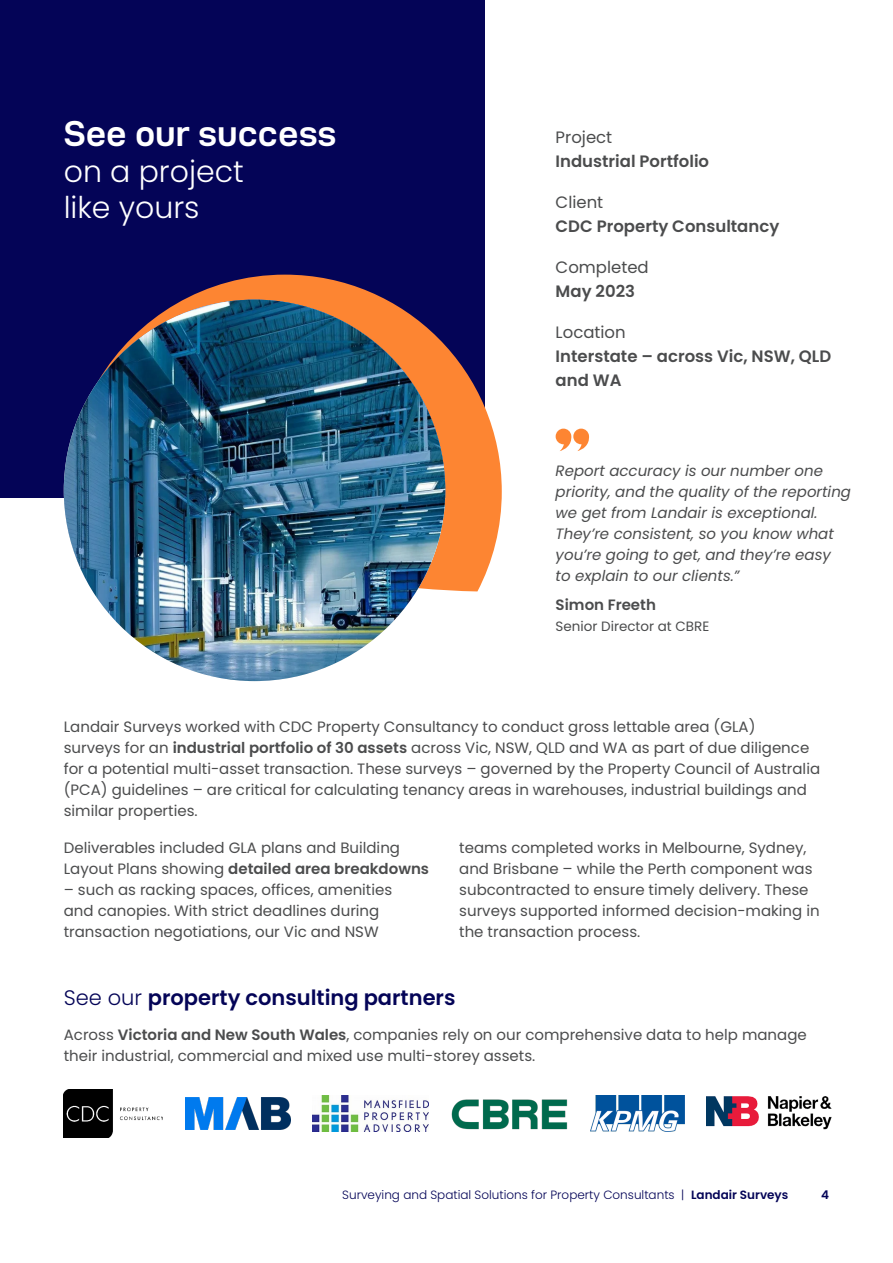
<style>
.page{position:relative;width:893px;height:1263px;background:#fff}
.page>*{position:absolute;margin:0;border:0;box-sizing:border-box;transform-origin:0 0}
.t1{font:36px "D DIN Exp Bold";color:#fff}
.t2{font:300 30px/36px "Poppins";color:#fff}
.t3{font:600 21px "Poppins";color:#040457}
.t4{font:600 16.5px/24px "Poppins";color:#4b4c4d}
.t5{font:16.5px/24px "Poppins";color:#4b4c4d}
.t6{font:15px/21px "Poppins";color:#4b4c4d}
.t7{font:italic 15px/21px "Poppins";color:#4b4c4d}
.t8{font:600 15px "Poppins";color:#4b4c4d}
.t9{font:13.5px "Poppins";color:#4b4c4d}
.t10{font:300 12px "Poppins";color:#040457}
.t11{font:600 12px "Poppins";color:#040457}
.s1{font-weight:400}
.s2{font-weight:600}
.s3{font-weight:300}
</style>
<div class="page">
<div style="left:0;top:0;width:485px;height:497px;background:#040457"></div>
<svg style="left:98px;top:275px;width:404px;height:316px;fill:#fd8532"></svg>
<img style="left:64px;top:300px;width:381px;height:381px;border-radius:191px">
<svg style="left:556px;top:429px;width:33px;height:22px"></svg>
<img style="left:64px;top:1089px;width:99px;height:49px">
<img style="left:185px;top:1097px;width:105px;height:33px">
<img style="left:312px;top:1095px;width:116px;height:36px">
<img style="left:451px;top:1099px;width:117px;height:31px">
<img style="left:590px;top:1095px;width:94px;height:37px">
<img style="left:707px;top:1096px;width:125px;height:34px">
<p class="t1" style="left:64px;top:114px;width:274px">See our success</p>
<p class="t2" style="left:64px;top:154px;width:182px">on a project like yours</p>
<p class="t4" style="left:556px;top:126px;width:155px"><span class="s1">Project<br></span>Industrial Portfolio</p>
<p class="t4" style="left:556px;top:191px;width:225px"><span class="s1">Client<br></span>CDC Property Consultancy</p>
<p class="t5" style="left:556px;top:256px;width:95px">Completed<br><span class="s2">May 2023</span></p>
<p class="t4" style="left:556px;top:321px;width:277px"><span class="s1">Location<br></span>Interstate – across Vic, NSW, QLD and WA</p>
<p class="t7" style="left:556px;top:460px;width:297px">Report accuracy is our number one priority, and the quality of the reporting we get from Landair is exceptional.<br>They’re consistent, so you know what you’re going to get, and they’re easy<br>to explain to our clients.”</p>
<p class="t8" style="left:556px;top:596px;width:102px">Simon Freeth</p>
<p class="t9" style="left:556px;top:619px;width:155px">Senior Director at CBRE</p>
<p class="t6" style="left:64px;top:716px;width:758px">Landair Surveys worked with CDC Property Consultancy to conduct gross lettable area (GLA)<br>surveys for an <span class="s2">industrial portfolio of 30 assets</span> across Vic, NSW, QLD and WA as part of due diligence for a potential multi-asset transaction. These surveys – governed by the Property Council of Australia (PCA) guidelines – are critical for calculating tenancy areas in warehouses, industrial buildings and similar properties.</p>
<p class="t6" style="left:64px;top:837px;width:367px">Deliverables included GLA plans and Building<br>Layout Plans showing <span class="s2">detailed area breakdowns</span></p>
<p class="t6" style="left:64px;top:879px;width:330px">– such as racking spaces, offices, amenities and canopies. With strict deadlines during transaction negotiations, our Vic and NSW</p>
<p class="t6" style="left:459px;top:837px;width:362px">teams completed works in Melbourne, Sydney, and Brisbane – while the Perth component was subcontracted to ensure timely delivery. These surveys supported informed decision-making in the transaction process.</p>
<p class="t3" style="left:64px;top:986px;width:393px"><span class="s3">See our</span> property consulting partners</p>
<p class="t6" style="left:64px;top:1024px;width:744px">Across <span class="s2">Victoria and New South Wales</span>, companies rely on our comprehensive data to help manage their industrial, commercial and mixed use multi-storey assets.</p>
<p class="t10" style="left:342px;top:1188px;width:448px">Surveying and Spatial Solutions for Property Consultants | <span class="s2">Landair Surveys</span></p>
<p class="t11" style="left:821px;top:1188px;width:9px">4</p>
</div>
